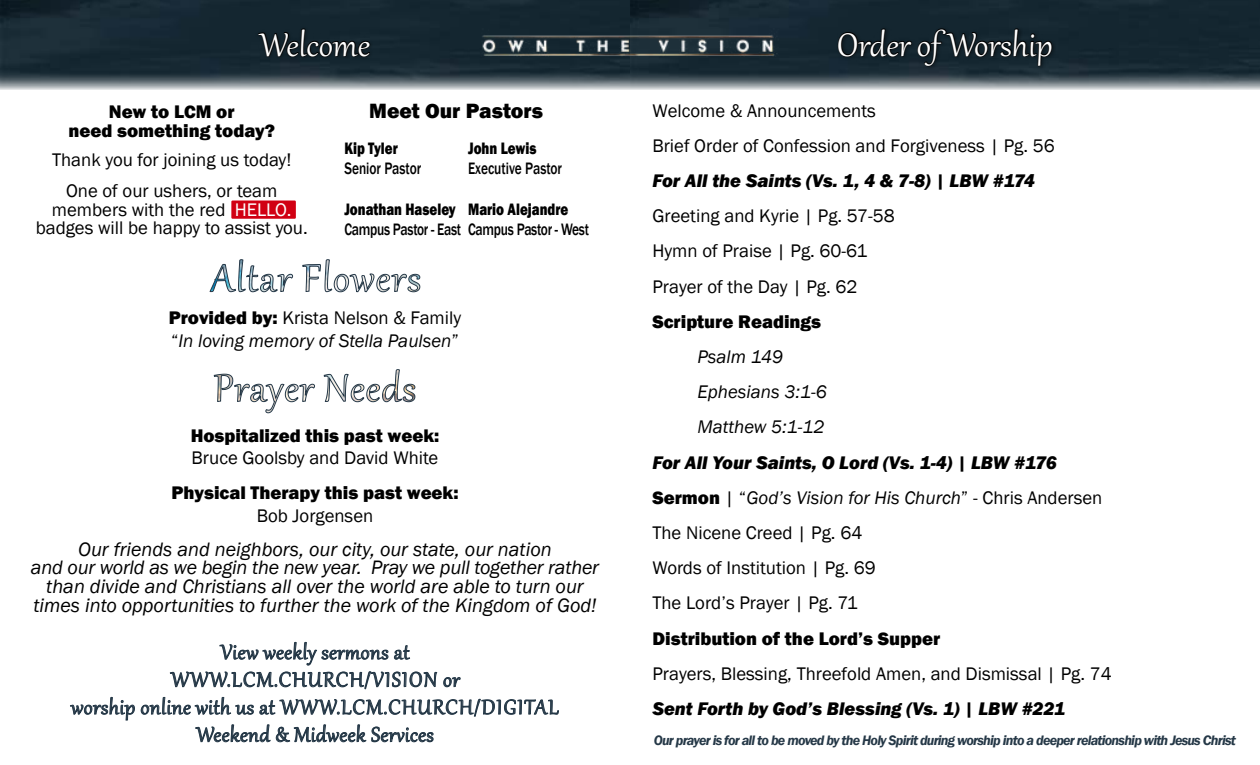
<style>
.page{position:relative;width:1260px;height:765px;background:#fff}
.page>*{position:absolute;margin:0;border:0;box-sizing:border-box;transform-origin:0 0}
.t1{font:40px "Gabriola";color:#fff}
.t2{font:25px/27.5px "Gabriola";letter-spacing:.02em;color:#253847;text-align:center}
.t3{font:800 21.25px "Franklin Gothic";color:#000}
.t4{font:italic 20px/18.8px "Franklin Gothic";color:#000;text-align:center}
.t5{font:18.75px/35.2px "Franklin Gothic";color:#000}
.t6{font:800 18.75px/18.8px "Franklin Gothic";color:#000;text-align:center}
.t7{font:italic 18.75px/35.2px "Franklin Gothic";color:#000}
.t8{font:italic 800 18.75px "Franklin Gothic";color:#000}
.t9{font:800 17px "Franklin Gothic";color:#000;scale:.79 1}
.t10{font:500 17px "Franklin Gothic";letter-spacing:-.02em;color:#000;scale:.79 1}
.t11{font:500 17px "Franklin Gothic";color:#000;scale:.79 1}
.t12{font:italic 600 14.12px "Franklin Gothic";letter-spacing:-.055em;color:#253847}
.s1{color:#fff}
.s2{font-weight:800;font-style:normal}
.s3{font-style:normal}
.s4{font-weight:800;font-style:italic}
.s5{font-weight:800}
.s6{font-style:italic}
</style>
<div class="page">
<img style="left:0;top:0;width:1260px;height:90px">
<svg style="left:837px;top:5px;width:216px;height:65px;background:#112028"></svg>
<svg style="left:70px;top:697px;width:65px;height:24px"></svg>
<svg style="left:141px;top:641px;width:418px;height:102px"></svg>
<div style="left:231px;top:201px;width:65px;height:18px;background:#d10013"></div>
<div style="left:256px;top:26px;width:117px;height:34px;background:#142630"></div>
<svg style="left:257px;top:28px;width:114px;height:42px"></svg>
<img style="left:481px;top:29px;width:298px;height:32px">
<svg style="left:209px;top:259px;width:212px;height:34px"></svg>
<svg style="left:214px;top:369px;width:202px;height:45px"></svg>
<h1 class="t1" style="left:260px;top:18px;width:112px">Welcome</h1>
<p class="t6" style="left:68px;top:102px;width:208px">New to LCM or<br>need something today?</p>
<p class="t5" style="left:52px;top:144px;width:241px;line-height:31.2px;text-align:center">Thank you for joining us today!<br>One of our ushers, or team</p>
<p class="t5" style="left:36px;top:200px;width:274px;line-height:18.8px;text-align:center">members with the red <span class="s1">HELLO. </span>badges will be happy to assist you.</p>
<p class="t3" style="left:369px;top:97px;width:175px">Meet Our Pastors</p>
<p class="t9" style="left:344px;top:138px;width:69px">Kip Tyler</p>
<p class="t11" style="left:344px;top:158px;width:99px">Senior Pastor</p>
<p class="t9" style="left:468px;top:138px;width:88px">John Lewis</p>
<p class="t11" style="left:468px;top:158px;width:120px">Executive Pastor</p>
<p class="t9" style="left:468px;top:198px;width:128px">Mario Alejandre</p>
<p class="t9" style="left:344px;top:198px;width:143px">Jonathan Haseley</p>
<p class="t10" style="left:344px;top:219px;width:311px">Campus Pastor - East Campus Pastor - West</p>
<p class="t7" style="left:169px;top:307px;width:294px;line-height:22.5px"><span class="s2">Provided by:</span> <span class="s3">Krista Nelson &amp; Family “</span>In loving memory of Stella Paulsen<span class="s3">”</span></p>
<p class="t6" style="left:191px;top:426px;width:250px">Hospitalized this past week:</p>
<p class="t5" style="left:192px;top:441px;width:248px">Bruce Goolsby and David White</p>
<p class="t6" style="left:171px;top:483px;width:289px">Physical Therapy this past week:</p>
<p class="t5" style="left:257px;top:498px;width:118px">Bob Jorgensen</p>
<p class="t4" style="left:31px;top:540px;width:570px">Our friends and neighbors, our city, our state, our nation<br>and our world as we begin the new year. Pray we pull together rather than divide and Christians all over the world are able to turn our times into opportunities to further the work of the Kingdom of God!</p>
<h2 class="t2" style="left:71px;top:637px;width:489px">View weekly sermons at<br>WWW.LCM.CHURCH/VISION or<br>worship online with us at WWW.LCM.CHURCH/DIGITAL<br>Weekend &amp; Midweek Services</h2>
<h1 class="t1" style="left:837px;top:18px;width:217px">Order of Worship</h1>
<p class="t5" style="left:652px;top:93px;width:404px">Welcome &amp; Announcements<br>Brief Order of Confession and Forgiveness | Pg. 56</p>
<p class="t8" style="left:652px;top:168px;width:384px">For All the Saints (Vs. 1, 4 &amp; 7-8) | LBW #174</p>
<p class="t5" style="left:652px;top:199px;width:244px">Greeting and Kyrie | Pg. 57-58<br>Hymn of Praise | Pg. 60-61<br>Prayer of the Day | Pg. 62</p>
<p class="t6" style="left:652px;top:312px;width:170px">Scripture Readings</p>
<p class="t7" style="left:697px;top:339px;width:131px">Psalm 149<br>Ephesians 3:1-6<br>Matthew 5:1-12</p>
<p class="t5" style="left:652px;top:445px;width:451px"><span class="s4">For All Your Saints, O Lord (Vs. 1-4) | LBW #176<br></span><span class="s5">Sermon</span> | “<span class="s6">God’s Vision for His Church</span>” - Chris Andersen The Nicene Creed | Pg. 64<br>Words of Institution | Pg. 69<br>The Lord’s Prayer | Pg. 71</p>
<p class="t6" style="left:652px;top:629px;width:289px">Distribution of the Lord’s Supper</p>
<p class="t5" style="left:652px;top:656px;width:461px">Prayers, Blessing, Threefold Amen, and Dismissal | Pg. 74</p>
<p class="t8" style="left:652px;top:696px;width:414px">Sent Forth by God’s Blessing (Vs. 1) | LBW #221</p>
<p class="t12" style="left:654px;top:731px;width:584px">Our prayer is for all to be moved by the Holy Spirit during worship into a deeper relationship with Jesus Christ</p>
</div>
